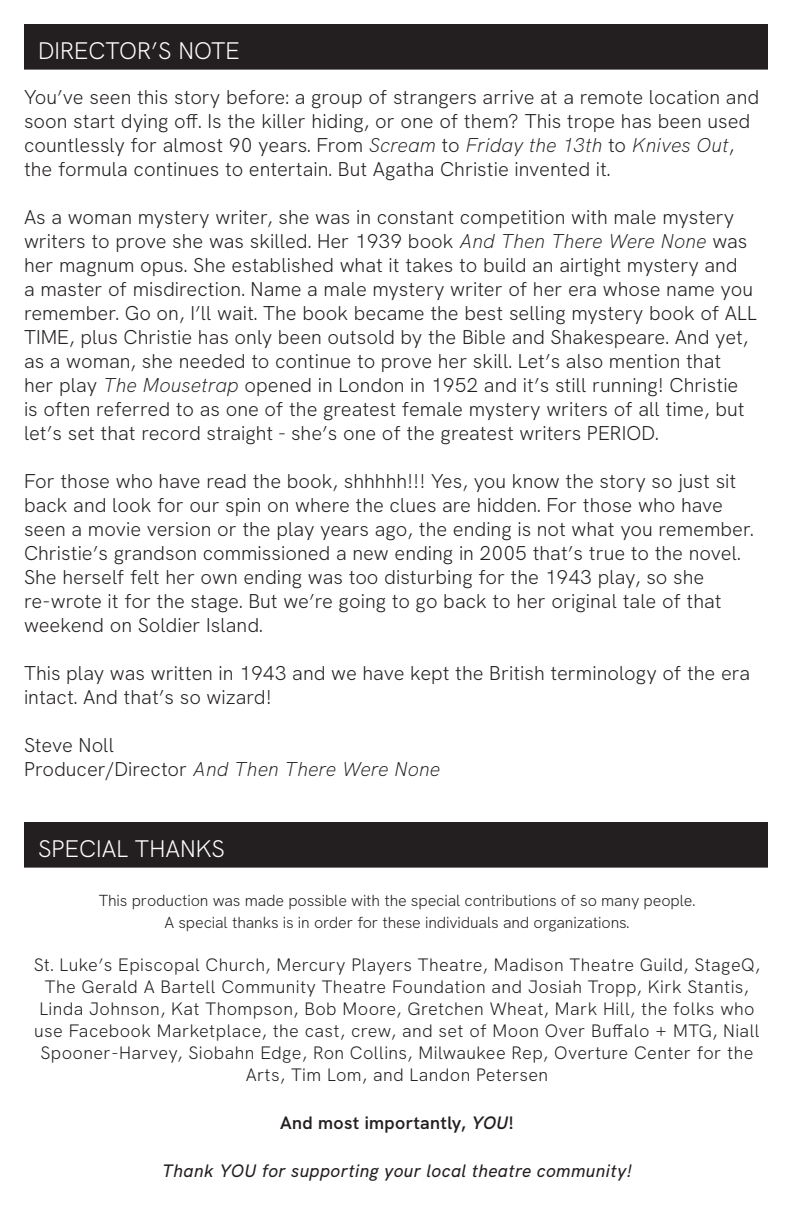
<style>
.page{position:relative;width:792px;height:1224px;background:#fff}
.page>*{position:absolute;margin:0;border:0;box-sizing:border-box;transform-origin:0 0}
.t1{font:300 24px "HK Grotesk";color:#fff}
.t2{font:300 20px/24px "HK Grotesk";color:#231f20}
.t3{font:italic 300 20px "HK Grotesk";color:#231f20}
.t4{font:300 18px/22px "HK Grotesk";letter-spacing:.02em;color:#231f20;text-align:center}
.t5{font:italic 500 18px "HK Grotesk";letter-spacing:.02em;color:#231f20}
.t6{font:600 18px "HK Grotesk";letter-spacing:.02em;color:#231f20}
.t7{font:300 16px "HK Grotesk";letter-spacing:-.01em;color:#231f20}
.s1{font-style:italic}
.s2{font-style:normal}
</style>
<div class="page">
<div style="left:25px;top:823px;width:742px;height:44px;background:#231f20"></div>
<div style="left:24px;top:822px;width:744px;height:46px;border:2px solid #231f20"></div>
<div style="left:25px;top:25px;width:742px;height:44px;background:#231f20"></div>
<div style="left:24px;top:24px;width:744px;height:46px;border:2px solid #231f20"></div>
<p class="t1" style="left:38px;top:32px;width:203px">DIRECTOR’S NOTE</p>
<p class="t2" style="left:24px;top:83px;width:737px">You’ve seen this story before: a group of strangers arrive at a remote location and soon start dying off. Is the killer hiding, or one of them? This trope has been used countlessly for almost 90 years. From <span class="s1">Scream</span> to <span class="s1">Friday the 13th</span> to <span class="s1">Knives Out</span>, the formula continues to entertain. But Agatha Christie invented it.</p>
<p class="t2" style="left:24px;top:203px;width:734px">As a woman mystery writer, she was in constant competition with male mystery writers to prove she was skilled. Her 1939 book <span class="s1">And Then There Were None</span> was her magnum opus. She established what it takes to build an airtight mystery and<br>a master of misdirection. Name a male mystery writer of her era whose name you remember. Go on, I’ll wait. The book became the best selling mystery book of ALL TIME, plus Christie has only been outsold by the Bible and Shakespeare. And yet, as a woman, she needed to continue to prove her skill. Let’s also mention that<br>her play <span class="s1">The Mousetrap</span> opened in London in 1952 and it’s still running! Christie is often referred to as one of the greatest female mystery writers of all time, but let’s set that record straight - she’s one of the greatest writers PERIOD.</p>
<p class="t2" style="left:24px;top:467px;width:731px">For those who have read the book, shhhhh!!! Yes, you know the story so just sit back and look for our spin on where the clues are hidden. For those who have seen a movie version or the play years ago, the ending is not what you remember.<br>Christie’s grandson commissioned a new ending in 2005 that’s true to the novel.<br>She herself felt her own ending was too disturbing for the 1943 play, so she re-wrote it for the stage. But we’re going to go back to her original tale of that weekend on Soldier Island.</p>
<p class="t2" style="left:24px;top:659px;width:728px">This play was written in 1943 and we have kept the British terminology of the era intact. And that’s so wizard!</p>
<p class="t2" style="left:24px;top:731px;width:92px">Steve Noll</p>
<p class="t3" style="left:24px;top:753px;width:418px"><span class="s2">Producer/Director</span> And Then There Were None</p>
<p class="t1" style="left:38px;top:830px;width:189px">SPECIAL THANKS</p>
<p class="t7" style="left:99px;top:888px;width:598px">This production was made possible with the special contributions of so many people.</p>
<p class="t7" style="left:164px;top:910px;width:467px">A special thanks is in order for these individuals and organizations.</p>
<p class="t4" style="left:34px;top:952px;width:728px">St. Luke’s Episcopal Church, Mercury Players Theatre, Madison Theatre Guild, StageQ, The Gerald A Bartell Community Theatre Foundation and Josiah Tropp, Kirk Stantis, Linda Johnson, Kat Thompson, Bob Moore, Gretchen Wheat, Mark Hill, the folks who use Facebook Marketplace, the cast, crew, and set of Moon Over Buffalo + MTG, Niall Spooner-Harvey, Siobahn Edge, Ron Collins, Milwaukee Rep, Overture Center for the Arts, Tim Lom, and Landon Petersen</p>
<p class="t6" style="left:280px;top:1109px;width:235px">And most importantly, <span class="s1">YOU</span>!</p>
<p class="t5" style="left:162px;top:1157px;width:472px">Thank YOU for supporting your local theatre community!</p>
</div>
